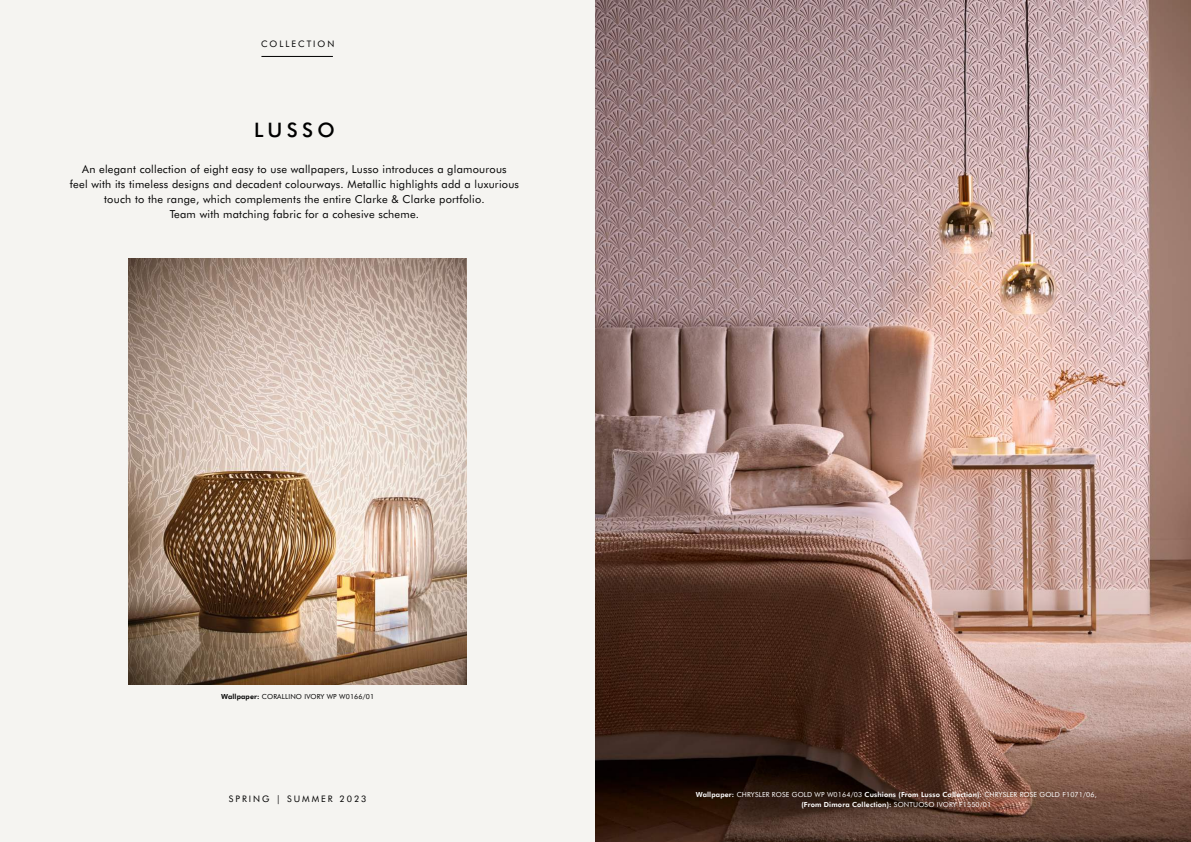
<style>
.page{position:relative;width:1191px;height:842px;background:#f5f4f1}
.page>*{position:absolute;margin:0;border:0;box-sizing:border-box;transform-origin:0 0}
.t1{font:500 20px "Futura BT";letter-spacing:.22em;color:#000}
.t2{font:11px/15px "Futura BT";letter-spacing:.02em;color:#000;text-align:center}
.t3{font:9px "Futura BT";letter-spacing:.22em;color:#000}
.t4{font:7px/10px "Futura BT";letter-spacing:.02em;color:#fff;text-align:center}
.t5{font:7px "Futura BT";letter-spacing:.02em;color:#000}
.s1{font-weight:700}
</style>
<div class="page">
<img style="left:129px;top:258px;width:337px;height:427px">
<img style="left:595px;top:0;width:596px;height:842px">
<hr style="left:261px;top:56px;width:72px;height:1px;background:#000">
<p class="t3" style="left:261px;top:37px;width:75px">COLLECTION</p>
<h1 class="t1" style="left:254px;top:116px;width:82px">LUSSO</h1>
<p class="t2" style="left:70px;top:161px;width:451px">An elegant collection of eight easy to use wallpapers, Lusso introduces a glamourous<br>feel with its timeless designs and decadent colourways. Metallic highlights add a luxurious touch to the range, which complements the entire Clarke &amp; Clarke portfolio.<br>Team with matching fabric for a cohesive scheme.</p>
<p class="t5" style="left:221px;top:691px;width:155px"><span class="s1">Wallpaper:</span> CORALLINO IVORY WP W0166/01</p>
<p class="t3" style="left:229px;top:793px;width:139px">SPRING | SUMMER 2023</p>
<p class="t4" style="left:696px;top:789px;width:402px"><span class="s1">Wallpaper:</span> CHRYSLER ROSE GOLD WP W0164/03 <span class="s1">Cushions (From Lusso Collection):</span> CHRYSLER ROSE GOLD F1071/06, <span class="s1">(From Dimora Collection):</span> SONTUOSO IVORY F1550/01</p>
</div>
